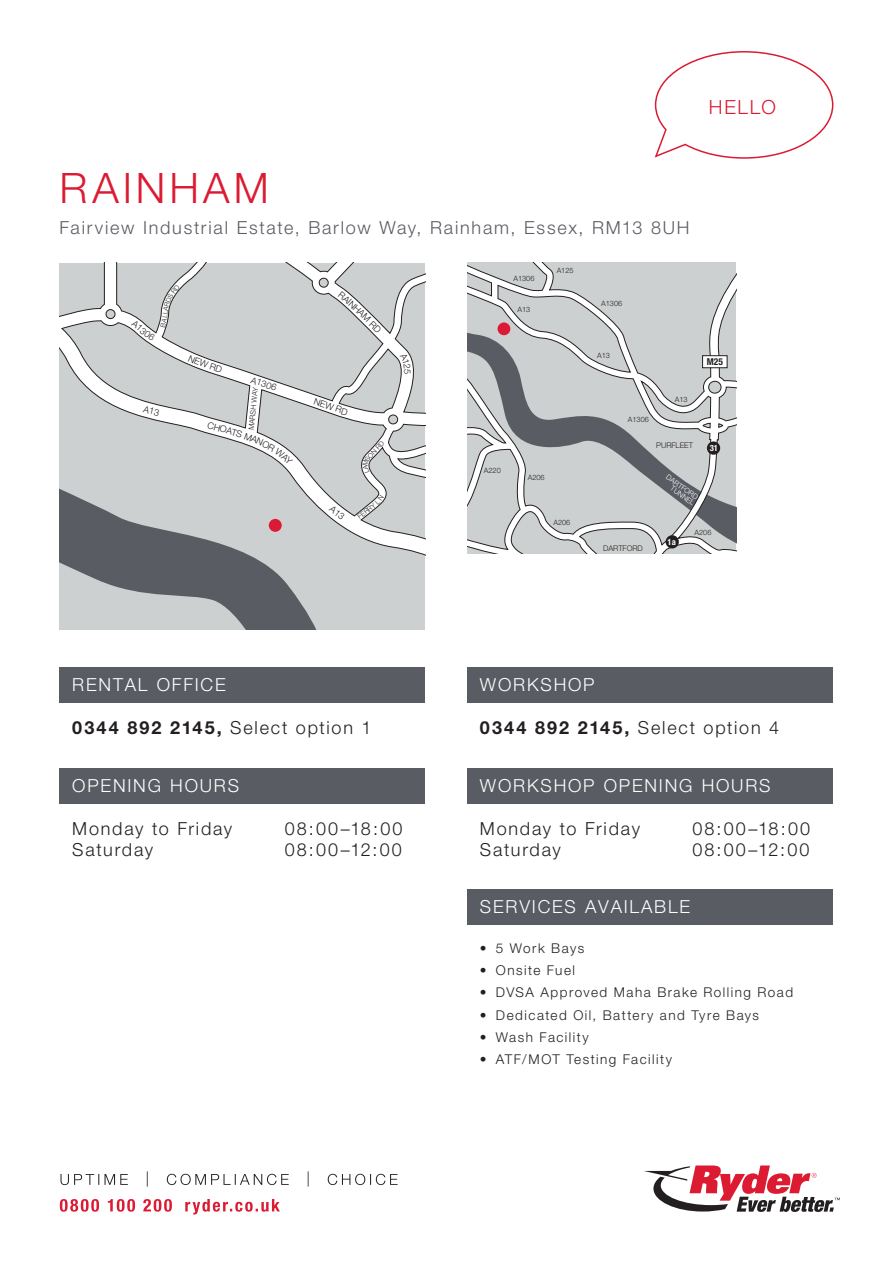
<style>
.page{position:relative;width:893px;height:1263px;background:#fff}
.page>*{position:absolute;margin:0;border:0;box-sizing:border-box;transform-origin:0 0}
.t1{font:300 42px "Helvetica Neue";letter-spacing:.095em;color:#dc1a32}
.t2{font:300 19.5px "Helvetica Neue";letter-spacing:.09em;color:#dc1a32}
.t3{font:300 18px "Helvetica Neue";letter-spacing:.1em;color:#231f20}
.Body_copy{font:300 18px "Helvetica Neue";letter-spacing:.1em;color:#fff}
.t4{font:300 18px "Helvetica Neue";letter-spacing:.095em;color:#5a5c63}
.t5{font:300 13.5px "Helvetica Neue";letter-spacing:.11em;color:#231f20}
.t6{font:700 condensed 9.45px "Helvetica Neue";color:#231f20}
.t7{font:300 9.15px "Helvetica Neue";color:#231f20}
.t8{font:700 condensed 8.7px "Helvetica Neue";color:#fff}
.t9{font:300 7.8px "Helvetica Neue";letter-spacing:-.01em;color:#231f20}
.t10{font:300 7.35px "Helvetica Neue";color:#231f20}
.t11{font:300 7.35px/6.4px "Helvetica Neue";color:#fff;text-align:right}
.t12{font:300 6.75px "Helvetica Neue";color:#231f20}
.s1{font-weight:700}
</style>
<div class="page">
<svg style="left:255px;top:607px;width:130px;height:22px;background:#9c9ea1"></svg>
<svg style="left:60px;top:263px;width:365px;height:344px;background:#c0c3c3"></svg>
<svg style="left:60px;top:599px;width:195px;height:30px;background:#bfc1c2"></svg>
<div style="left:269px;top:519px;width:13px;height:13px;background:#dc1a36;border-radius:50%"></div>
<svg style="left:467px;top:263px;width:269px;height:291px;background:#c0c2c3"></svg>
<svg style="left:691px;top:491px;width:15px;height:24px"></svg>
<div style="left:702px;top:355px;width:25px;height:13px;background:#fff;border:1px solid #231f20"></div>
<div style="left:498px;top:322px;width:12px;height:13px;background:#dc1a36;border-radius:50%"></div>
<div style="left:666px;top:535px;width:13px;height:13px;background:#231f20;border-radius:50%"></div>
<div style="left:707px;top:441px;width:13px;height:14px;background:#231f20;border-radius:50%"></div>
<svg style="left:654px;top:51px;width:180px;height:108px"></svg>
<div style="left:60px;top:768px;width:365px;height:35px;background:#5a5c63"></div>
<div style="left:467px;top:768px;width:366px;height:35px;background:#5a5c63"></div>
<div style="left:467px;top:890px;width:366px;height:35px;background:#5a5c63"></div>
<div style="left:60px;top:668px;width:365px;height:35px;background:#5a5c63"></div>
<div style="left:467px;top:668px;width:366px;height:35px;background:#5a5c63"></div>
<svg style="left:644px;top:1165px;width:196px;height:47px"></svg>
<svg style="left:61px;top:1171px;width:337px;height:15px"></svg>
<svg style="left:60px;top:1199px;width:220px;height:15px"></svg>
<svg style="left:143px;top:405px;width:16px;height:11px"></svg>
<svg style="left:207px;top:422px;width:86px;height:43px"></svg>
<svg style="left:329px;top:505px;width:16px;height:15px"></svg>
<svg style="left:188px;top:355px;width:35px;height:18px"></svg>
<svg style="left:341px;top:407px;width:7px;height:8px"></svg>
<svg style="left:338px;top:291px;width:44px;height:42px"></svg>
<svg style="left:400px;top:353px;width:11px;height:20px"></svg>
<svg style="left:370px;top:495px;width:14px;height:14px"></svg>
<svg style="left:363px;top:440px;width:22px;height:33px"></svg>
<svg style="left:131px;top:284px;width:49px;height:57px"></svg>
<p class="t2" style="left:709px;top:95px;width:69px">HELLO</p>
<p class="t1" style="left:60px;top:162px;width:211px">RAINHAM</p>
<p class="t4" style="left:60px;top:217px;width:631px">Fairview Industrial Estate, Barlow Way, Rainham, Essex, RM13 8UH</p>
<p class="t7" style="left:253px;top:374px;width:28px;rotate:19deg">A1306</p>
<p class="t10" style="left:247px;top:430px;width:44px;rotate:-84deg">MARSH WAY</p>
<p class="t7" style="left:316px;top:396px;width:31px;rotate:19deg">NEW R</p>
<p class="t10" style="left:513px;top:273px;width:22px">A1306</p>
<p class="t10" style="left:517px;top:304px;width:14px">A13</p>
<p class="t10" style="left:557px;top:266px;width:18px">A125</p>
<p class="t10" style="left:601px;top:298px;width:22px">A1306</p>
<p class="t10" style="left:597px;top:351px;width:14px">A13</p>
<p class="t10" style="left:628px;top:415px;width:22px">A1306</p>
<p class="t10" style="left:675px;top:395px;width:14px">A13</p>
<p class="t6" style="left:707px;top:356px;width:18px">M25</p>
<p class="t12" style="left:356px;top:514px;width:18px;rotate:-39deg">FERR</p>
<p class="t10" style="left:484px;top:465px;width:18px">A220</p>
<p class="t10" style="left:528px;top:473px;width:18px">A206</p>
<p class="t10" style="left:553px;top:518px;width:18px">A206</p>
<p class="t9" style="left:603px;top:544px;width:41px">DARTFORD</p>
<p class="t9" style="left:656px;top:440px;width:39px">PURFLEET</p>
<p class="t11" style="left:669px;top:474px;width:39px;rotate:35deg">DARTFORD<br>TUNNEL</p>
<p class="t8" style="left:668px;top:537px;width:10px">1a</p>
<p class="t8" style="left:710px;top:443px;width:10px">31</p>
<p class="t10" style="left:695px;top:528px;width:18px">A206</p>
<p class="Body_copy" style="left:72px;top:674px;width:155px">RENTAL OFFICE</p>
<p class="Body_copy" style="left:480px;top:674px;width:116px">WORKSHOP</p>
<p class="t3" style="left:72px;top:717px;width:301px"><span class="s1">0344 892 2145,</span> Select option 1</p>
<p class="t3" style="left:480px;top:717px;width:301px"><span class="s1">0344 892 2145,</span> Select option 4</p>
<p class="Body_copy" style="left:72px;top:774px;width:168px">OPENING HOURS</p>
<p class="Body_copy" style="left:480px;top:774px;width:292px">WORKSHOP OPENING HOURS</p>
<p class="t3" style="left:72px;top:817px;width:161px">Monday to Friday</p>
<p class="t3" style="left:285px;top:817px;width:119px">08:00–18:00</p>
<p class="t3" style="left:72px;top:838px;width:82px">Saturday</p>
<p class="t3" style="left:285px;top:838px;width:118px">08:00–12:00</p>
<p class="t3" style="left:480px;top:817px;width:162px">Monday to Friday</p>
<p class="t3" style="left:693px;top:817px;width:119px">08:00–18:00</p>
<p class="t3" style="left:480px;top:838px;width:82px">Saturday</p>
<p class="t3" style="left:693px;top:838px;width:118px">08:00–12:00</p>
<p class="Body_copy" style="left:480px;top:896px;width:212px">SERVICES AVAILABLE</p>
<p class="t5" style="left:480px;top:940px;width:106px">• 5 Work Bays</p>
<p class="t5" style="left:480px;top:962px;width:97px">• Onsite Fuel</p>
<p class="t5" style="left:480px;top:984px;width:315px">• DVSA Approved Maha Brake Rolling Road</p>
<p class="t5" style="left:480px;top:1006px;width:281px">• Dedicated Oil, Battery and Tyre Bays</p>
<p class="t5" style="left:480px;top:1029px;width:110px">• Wash Facility</p>
<p class="t5" style="left:480px;top:1051px;width:194px">• ATF/MOT Testing Facility</p>
</div>
